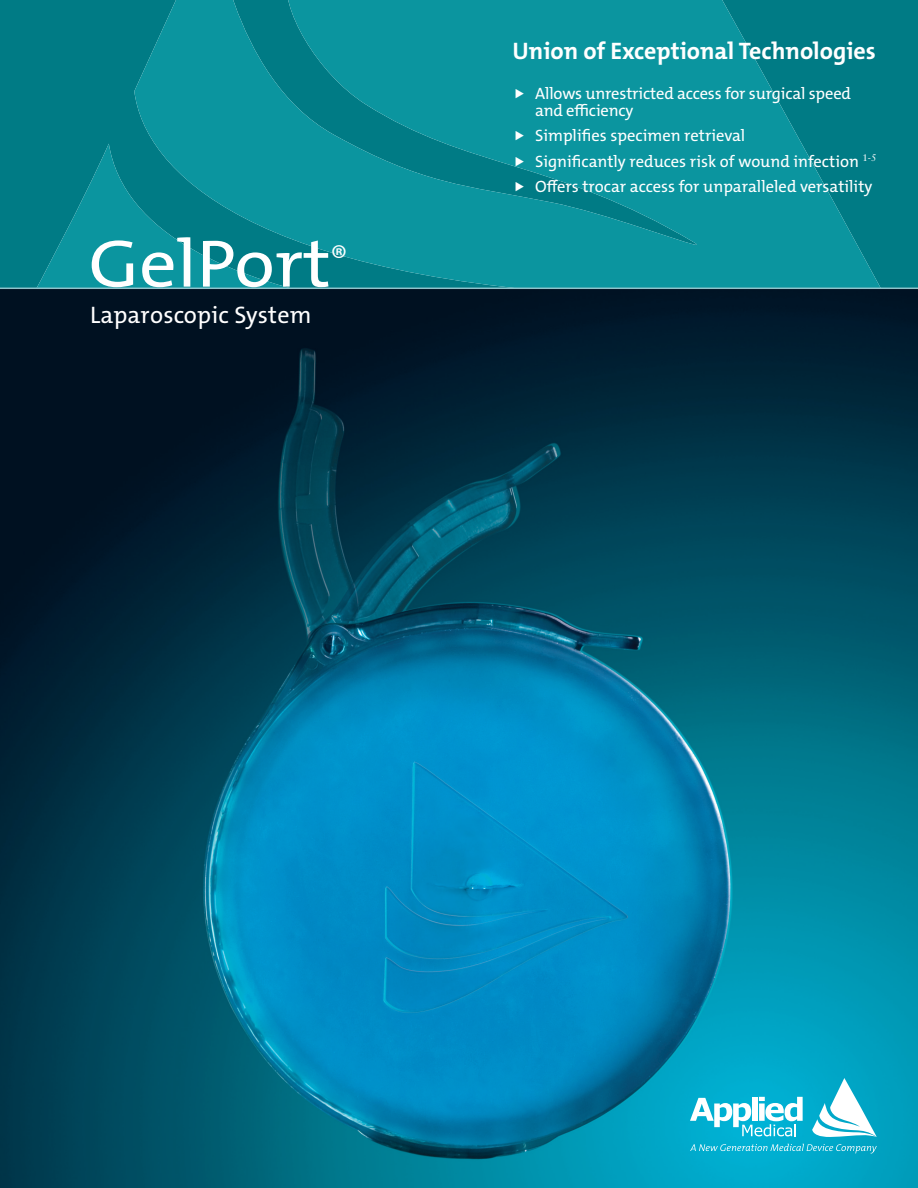
<style>
.page{position:relative;width:918px;height:1188px;background:#fff}
.page>*{position:absolute;margin:0;border:0;box-sizing:border-box;transform-origin:0 0}
.t1{font:67.5px "The Mix Os F";color:#fff;scale:1.1 1}
.t2{font:700 24px "The Mix Os F";color:#fff}
.t3{font:24px "The Mix Os F";letter-spacing:.01em;color:#fff}
.Bullets_Front{font:16.5px/16.5px "The Mix Os F";color:#fff}
</style>
<div class="page">
<img style="left:0;top:289px;width:918px;height:899px">
<div style="left:0;top:0;width:918px;height:288px;background:#007b85"></div>
<svg style="left:36px;top:144px;width:98px;height:144px;fill:#0b959f"></svg>
<svg style="left:134px;top:0;width:784px;height:288px;fill:#0b959f"></svg>
<hr style="left:0;top:288px;width:918px;height:1px;background:#8fc3cb">
<svg style="left:690px;top:1144px;width:187px;height:10px;background:#2cb9d5"></svg>
<svg style="left:690px;top:1097px;width:113px;height:39px"></svg>
<svg style="left:812px;top:1078px;width:65px;height:60px"></svg>
<svg style="left:516px;top:89px;width:8px;height:10px"></svg>
<svg style="left:516px;top:131px;width:25px;height:11px"></svg>
<svg style="left:516px;top:157px;width:25px;height:11px"></svg>
<svg style="left:516px;top:182px;width:25px;height:11px"></svg>
<p class="t1" style="left:88px;top:220px;width:237px">GelPort<sup>®</sup></p>
<p class="t3" style="left:90px;top:300px;width:223px">Laparoscopic System</p>
<p class="t2" style="left:513px;top:36px;width:365px">Union of Exceptional Technologies</p>
<p class="Bullets_Front" style="left:535px;top:86px;width:317px">Allows unrestricted access for surgical speed and efficiency</p>
<p class="Bullets_Front" style="left:535px;top:128px;width:212px">Simplifies specimen retrieval</p>
<p class="Bullets_Front" style="left:535px;top:153px;width:343px">Significantly reduces risk of wound infection <sup>1-5</sup></p>
<p class="Bullets_Front" style="left:535px;top:179px;width:339px">Offers trocar access for unparalleled versatility</p>
</div>
